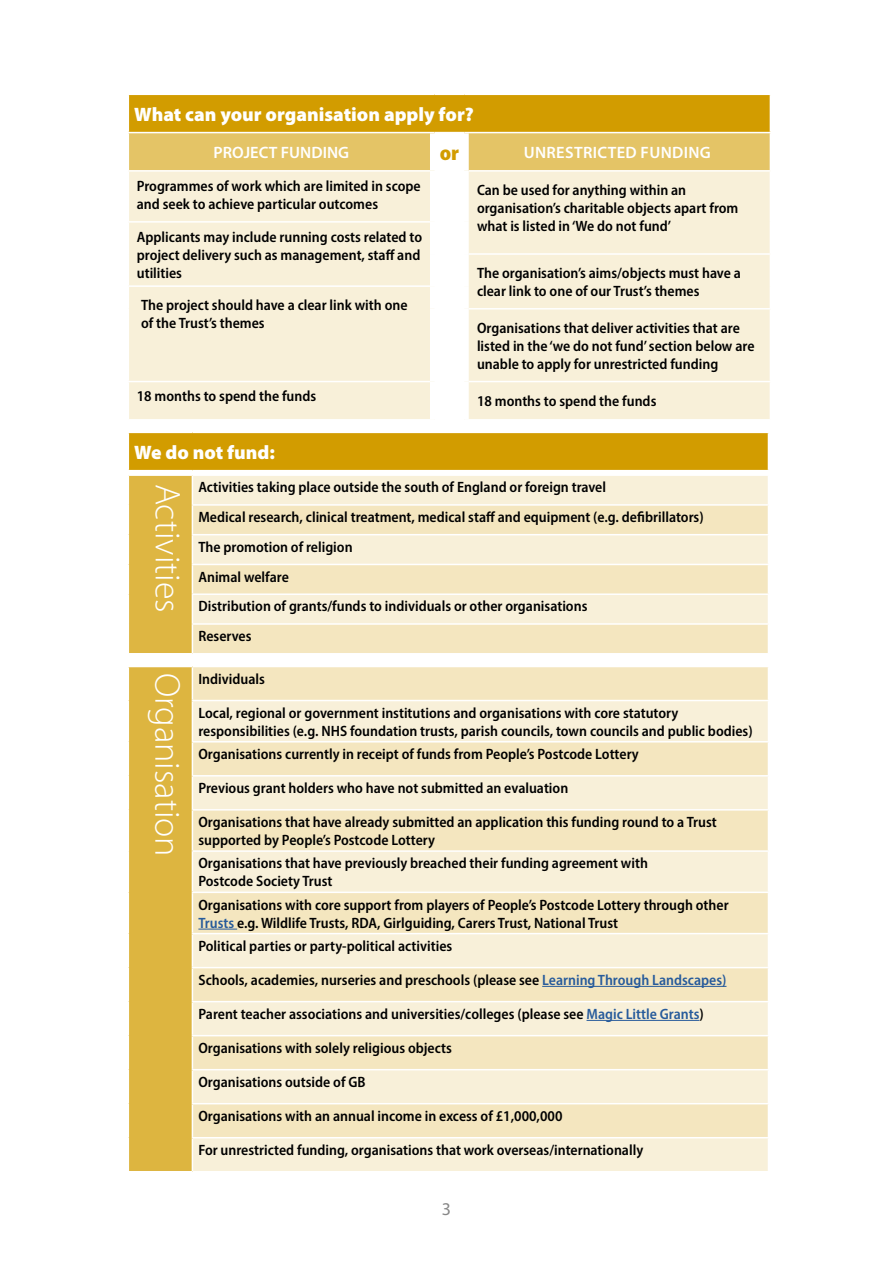
<style>
.page{position:relative;width:893px;height:1263px;background:#fff}
.page>*{position:absolute;margin:0;border:0;box-sizing:border-box;transform-origin:0 0}
.t1{font:300 36px "Myriad Pro";color:#fff}
.t2{font:900 semi-condensed 21px "Myriad Pro";color:#d29c00}
.t3{font:900 19.5px "Myriad Pro";color:#fff}
.t4{font:18px "Myriad Pro";color:#878787}
.t5{font:600 16.5px "Myriad Pro";letter-spacing:.02em;color:#fff}
.t6{font:600 16.5px "Myriad Pro";color:#fff}
.t7{font:600 semi-condensed 15px/18px "Myriad Pro";color:#000}
.s1{color:#275b9b}
</style>
<div class="page">
<div style="left:128px;top:94px;width:642px;height:39px;background:#d29c00"></div>
<div style="left:129px;top:133px;width:641px;height:37px;background:#e4c466"></div>
<div style="left:129px;top:172px;width:641px;height:247px;background:#f8f0d9"></div>
<hr style="left:128px;top:221px;width:302px;height:2px;background:#fff">
<hr style="left:469px;top:253px;width:302px;height:2px;background:#fff">
<hr style="left:128px;top:285px;width:302px;height:2px;background:#fff">
<hr style="left:469px;top:308px;width:302px;height:1px;background:#fff">
<hr style="left:128px;top:381px;width:302px;height:1px;background:#fff">
<hr style="left:469px;top:381px;width:302px;height:1px;background:#fff">
<div style="left:430px;top:133px;width:9px;height:38px;background:#fff"></div>
<div style="left:460px;top:133px;width:9px;height:38px;background:#fff"></div>
<div style="left:430px;top:171px;width:9px;height:51px;background:#fff"></div>
<div style="left:460px;top:171px;width:9px;height:51px;background:#fff"></div>
<div style="left:430px;top:222px;width:9px;height:32px;background:#fff"></div>
<div style="left:460px;top:222px;width:9px;height:32px;background:#fff"></div>
<div style="left:430px;top:254px;width:9px;height:32px;background:#fff"></div>
<div style="left:460px;top:254px;width:9px;height:32px;background:#fff"></div>
<div style="left:430px;top:286px;width:9px;height:23px;background:#fff"></div>
<div style="left:460px;top:286px;width:9px;height:23px;background:#fff"></div>
<div style="left:430px;top:309px;width:9px;height:73px;background:#fff"></div>
<div style="left:460px;top:309px;width:9px;height:73px;background:#fff"></div>
<div style="left:430px;top:382px;width:9px;height:37px;background:#fff"></div>
<div style="left:460px;top:382px;width:9px;height:37px;background:#fff"></div>
<hr style="left:128px;top:94px;width:306px;height:1px;background:#fff">
<hr style="left:128px;top:95px;width:1px;height:37px;background:#fff">
<hr style="left:434px;top:94px;width:30px;height:1px;background:#fff">
<hr style="left:464px;top:94px;width:307px;height:1px;background:#fff">
<hr style="left:128px;top:132px;width:306px;height:1px;background:#fff">
<hr style="left:434px;top:132px;width:30px;height:1px;background:#fff">
<hr style="left:464px;top:132px;width:307px;height:1px;background:#fff">
<div style="left:128px;top:432px;width:640px;height:39px;background:#d29c00"></div>
<div style="left:128px;top:475px;width:64px;height:179px;background:#deb642"></div>
<div style="left:193px;top:476px;width:575px;height:695px;background:#f8f0d9"></div>
<svg style="left:193px;top:506px;width:575px;height:631px;background:#f6ebcc"></svg>
<div style="left:128px;top:666px;width:64px;height:506px;background:#ddb540"></div>
<hr style="left:128px;top:474px;width:64px;height:2px;background:#fff">
<svg style="left:128px;top:475px;width:1px;height:30px"></svg>
<hr style="left:128px;top:505px;width:1px;height:30px;background:#fff">
<svg style="left:128px;top:535px;width:1px;height:29px"></svg>
<hr style="left:128px;top:564px;width:1px;height:30px;background:#fff">
<hr style="left:128px;top:594px;width:1px;height:30px;background:#fff">
<hr style="left:128px;top:653px;width:64px;height:1px;background:#fff">
<svg style="left:128px;top:624px;width:1px;height:29px"></svg>
<hr style="left:128px;top:666px;width:64px;height:1px;background:#fff">
<hr style="left:128px;top:667px;width:1px;height:33px;background:#fff">
<hr style="left:128px;top:700px;width:1px;height:42px;background:#fff">
<hr style="left:128px;top:742px;width:1px;height:34px;background:#fff">
<hr style="left:128px;top:776px;width:1px;height:34px;background:#fff">
<hr style="left:128px;top:810px;width:1px;height:41px;background:#fff">
<hr style="left:128px;top:851px;width:1px;height:41px;background:#fff">
<hr style="left:128px;top:892px;width:1px;height:41px;background:#fff">
<hr style="left:128px;top:933px;width:1px;height:34px;background:#fff">
<hr style="left:128px;top:967px;width:1px;height:35px;background:#fff">
<hr style="left:128px;top:1002px;width:1px;height:34px;background:#fff">
<hr style="left:128px;top:1036px;width:1px;height:34px;background:#fff">
<hr style="left:128px;top:1070px;width:1px;height:34px;background:#fff">
<hr style="left:128px;top:1104px;width:1px;height:34px;background:#fff">
<hr style="left:128px;top:1138px;width:1px;height:33px;background:#fff">
<hr style="left:128px;top:1171px;width:64px;height:1px;background:#fff">
<hr style="left:128px;top:432px;width:64px;height:1px;background:#fff">
<hr style="left:128px;top:433px;width:1px;height:37px;background:#fff">
<hr style="left:192px;top:432px;width:577px;height:1px;background:#fff">
<hr style="left:128px;top:470px;width:64px;height:1px;background:#fff">
<hr style="left:192px;top:470px;width:577px;height:1px;background:#fff">
<hr style="left:192px;top:504px;width:577px;height:2px;background:#fff">
<hr style="left:192px;top:534px;width:577px;height:1px;background:#fff">
<hr style="left:192px;top:564px;width:577px;height:1px;background:#fff">
<hr style="left:192px;top:593px;width:577px;height:2px;background:#fff">
<hr style="left:192px;top:623px;width:577px;height:2px;background:#fff">
<hr style="left:192px;top:653px;width:577px;height:1px;background:#fff">
<hr style="left:192px;top:666px;width:577px;height:1px;background:#fff">
<hr style="left:192px;top:700px;width:577px;height:1px;background:#fff">
<hr style="left:192px;top:741px;width:577px;height:1px;background:#fff">
<hr style="left:192px;top:775px;width:577px;height:1px;background:#fff">
<hr style="left:192px;top:809px;width:577px;height:1px;background:#fff">
<hr style="left:192px;top:850px;width:577px;height:2px;background:#fff">
<hr style="left:192px;top:891px;width:577px;height:2px;background:#fff">
<hr style="left:192px;top:933px;width:577px;height:1px;background:#fff">
<hr style="left:192px;top:967px;width:577px;height:1px;background:#fff">
<hr style="left:192px;top:1001px;width:577px;height:1px;background:#fff">
<hr style="left:192px;top:1035px;width:577px;height:1px;background:#fff">
<hr style="left:192px;top:1069px;width:577px;height:1px;background:#fff">
<hr style="left:192px;top:1103px;width:577px;height:1px;background:#fff">
<hr style="left:192px;top:1137px;width:577px;height:1px;background:#fff">
<hr style="left:198px;top:929px;width:39px;height:1px;background:#275b9b">
<hr style="left:542px;top:986px;width:184px;height:1px;background:#275b9b">
<hr style="left:586px;top:1020px;width:113px;height:1px;background:#275b9b">
<h3 class="t3" style="left:134px;top:101px;width:341px">What can your organisation apply for?</h3>
<p class="t6" style="left:214px;top:142px;width:137px">PROJECT FUNDING</p>
<h2 class="t2" style="left:440px;top:139px;width:21px">or</h2>
<p class="t5" style="left:524px;top:142px;width:189px">UNRESTRICTED FUNDING</p>
<p class="t7" style="left:137px;top:176px;width:285px">Programmes of work which are limited in scope and seek to achieve particular outcomes</p>
<p class="t7" style="left:477px;top:180px;width:263px">Can be used for anything within an organisation’s charitable objects apart from what is listed in ‘We do not fund’</p>
<p class="t7" style="left:137px;top:227px;width:287px;text-align:justify">Applicants may include running costs related to project delivery such as management, staff and utilities</p>
<p class="t7" style="left:477px;top:264px;width:265px">The organisation’s aims/objects must have a clear link to one of our Trust’s themes</p>
<p class="t7" style="left:141px;top:296px;width:268px">The project should have a clear link with one of the Trust’s themes</p>
<p class="t7" style="left:477px;top:318px;width:279px">Organisations that deliver activities that are listed in the ‘we do not fund’ section below are unable to apply for unrestricted funding</p>
<p class="t7" style="left:137px;top:387px;width:181px">18 months to spend the funds</p>
<p class="t7" style="left:477px;top:391px;width:181px">18 months to spend the funds</p>
<h3 class="t3" style="left:134px;top:439px;width:142px">We do not fund:</h3>
<h1 class="t1" style="left:188px;top:484px;width:131px;rotate:90deg">Activities</h1>
<p class="t7" style="left:198px;top:472px;width:507px;line-height:29.7px">Activities taking place outside the south of England or foreign travel<br>Medical research, clinical treatment, medical staff and equipment (e.g. defibrillators)<br>The promotion of religion<br>Animal welfare<br>Distribution of grants/funds to individuals or other organisations<br>Reserves</p>
<h1 class="t1" style="left:187px;top:672px;width:186px;rotate:90deg">Organisation</h1>
<p class="t7" style="left:198px;top:669px;width:68px">Individuals</p>
<p class="t7" style="left:198px;top:703px;width:556px">Local, regional or government institutions and organisations with core statutory responsibilities (e.g. NHS foundation trusts, parish councils, town councils and public bodies)</p>
<p class="t7" style="left:198px;top:745px;width:442px">Organisations currently in receipt of funds from People’s Postcode Lottery</p>
<p class="t7" style="left:198px;top:779px;width:371px">Previous grant holders who have not submitted an evaluation</p>
<p class="t7" style="left:198px;top:813px;width:520px">Organisations that have already submitted an application this funding round to a Trust supported by People’s Postcode Lottery</p>
<p class="t7" style="left:198px;top:854px;width:451px">Organisations that have previously breached their funding agreement with<br>Postcode Society Trust</p>
<p class="t7" style="left:198px;top:895px;width:532px">Organisations with core support from players of People’s Postcode Lottery through other<br><span class="s1">Trusts</span> e.g. Wildlife Trusts, RDA, Girlguiding, Carers Trust, National Trust</p>
<p class="t7" style="left:198px;top:936px;width:255px">Political parties or party-political activities</p>
<p class="t7" style="left:198px;top:970px;width:530px">Schools, academies, nurseries and preschools (please see <span class="s1">Learning Through Landscapes)</span></p>
<p class="t7" style="left:198px;top:1004px;width:507px">Parent teacher associations and universities/colleges (please see <span class="s1">Magic Little Grants</span>)</p>
<p class="t7" style="left:198px;top:1038px;width:255px">Organisations with solely religious objects</p>
<p class="t7" style="left:198px;top:1072px;width:169px">Organisations outside of GB</p>
<p class="t7" style="left:198px;top:1106px;width:366px">Organisations with an annual income in excess of £1,000,000</p>
<p class="t7" style="left:198px;top:1140px;width:446px">For unrestricted funding, organisations that work overseas/internationally</p>
<p class="t4" style="left:442px;top:1198px;width:11px">3</p>
</div>
